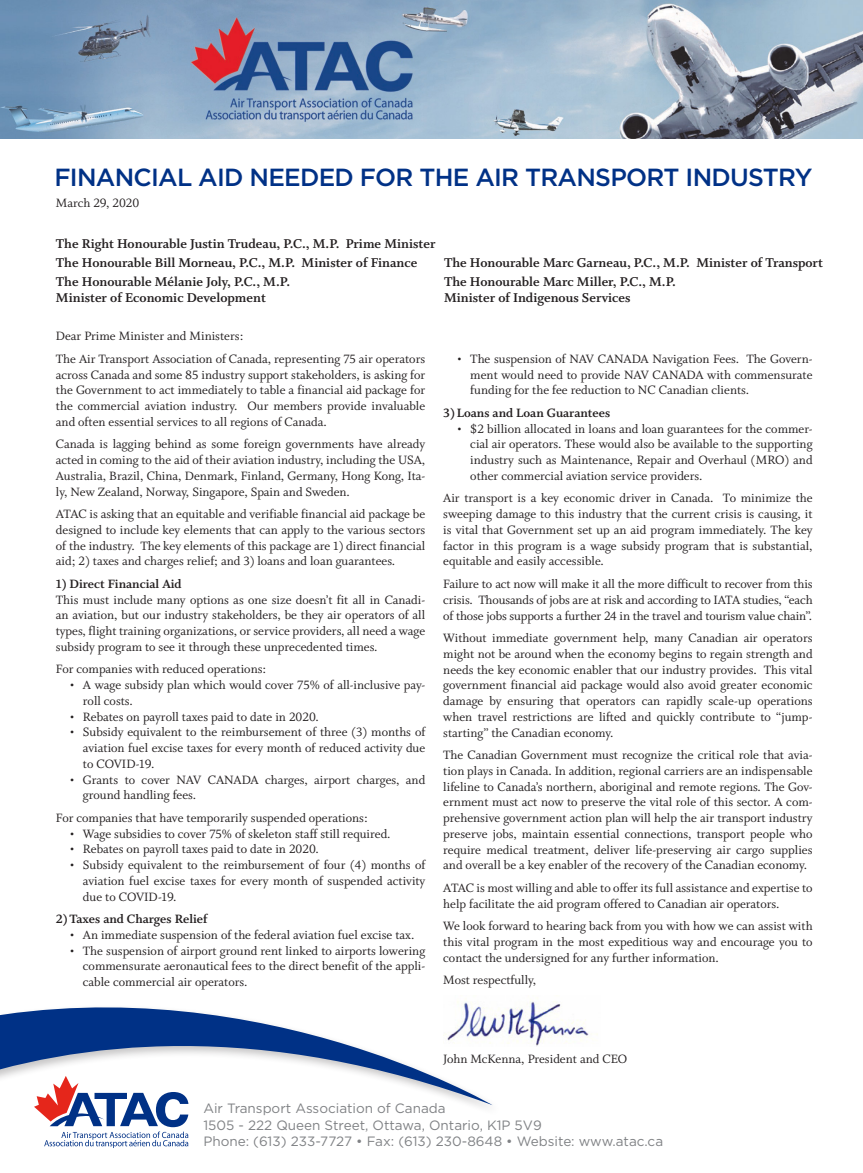
<style>
.page{position:relative;width:863px;height:1173px;background:#fff}
.page>*{position:absolute;margin:0;border:0;box-sizing:border-box;transform-origin:0 0}
.t1{font:500 24.75px "Gotham";letter-spacing:-.03em;color:#003186}
.t2{font:14.25px/15.8px "Whitman Bold LF";color:#231f20}
.t3{font:13.5px/15.8px "Whitman Roman LF";color:#231f20;text-align:justify}
.t4{font:13.5px/16.5px "Gotham";color:#808285}
.t5{font:13.5px "Whitman Bold LF";color:#231f20}
</style>
<div class="page">
<img style="left:502px;top:1000px;width:96px;height:46px">
<img style="left:0;top:0;width:862px;height:138px">
<svg style="left:44px;top:1116px;width:144px;height:32px"></svg>
<div style="left:0;top:1004px;width:502px;height:112px;background:#231f20;opacity:.26"></div>
<svg style="left:0;top:1001px;width:492px;height:104px"></svg>
<h1 class="t1" style="left:54px;top:161px;width:759px">FINANCIAL AID NEEDED FOR THE AIR TRANSPORT INDUSTRY</h1>
<p class="t3" style="left:56px;top:195px;width:85px">March 29, 2020</p>
<p class="t2" style="left:56px;top:235px;width:381px;line-height:18.9px">The Right Honourable Justin Trudeau, P.C., M.P. Prime Minister<br>The Honourable Bill Morneau, P.C., M.P. Minister of Finance</p>
<p class="t2" style="left:444px;top:255px;width:380px">The Honourable Marc Garneau, P.C., M.P. Minister of Transport</p>
<p class="t2" style="left:56px;top:274px;width:235px">The Honourable Mélanie Joly, P.C., M.P.<br>Minister of Economic Development</p>
<p class="t2" style="left:444px;top:274px;width:233px">The Honourable Marc Miller, P.C., M.P.<br>Minister of Indigenous Services</p>
<p class="t3" style="left:56px;top:325px;width:371px;line-height:22.5px">Dear Prime Minister and Ministers:<br>The Air Transport Association of Canada, representing 75 air operators</p>
<p class="t3" style="left:56px;top:367px;width:371px">across Canada and some 85 industry support stakeholders, is asking for the Government to act immediately to table a financial aid package for the commercial aviation industry. Our members provide invaluable and often essential services to all regions of Canada.</p>
<p class="t3" style="left:56px;top:437px;width:371px">Canada is lagging behind as some foreign governments have already acted in coming to the aid of their aviation industry, including the USA, Australia, Brazil, China, Denmark, Finland, Germany, Hong Kong, Ita&shy;ly, New Zealand, Norway, Singapore, Spain and Sweden.</p>
<p class="t3" style="left:56px;top:506px;width:371px">ATAC is asking that an equitable and verifiable financial aid package be designed to include key elements that can apply to the various sectors of the industry. The key elements of this package are 1) direct financial aid; 2) taxes and charges relief; and 3) loans and loan guarantees.</p>
<p class="t5" style="left:56px;top:576px;width:127px">1) Direct Financial Aid</p>
<p class="t3" style="left:56px;top:592px;width:371px">This must include many options as one size doesn’t fit all in Canadi&shy;an aviation, but our industry stakeholders, be they air operators of all types, flight training organizations, or service providers, all need a wage subsidy program to see it through these unprecedented times.</p>
<p class="t3" style="left:56px;top:662px;width:212px">For companies with reduced operations:</p>
<p class="t3" style="left:83px;top:677px;width:343px;text-indent:-14px">• A wage subsidy plan which would cover 75% of all-inclusive pay&shy;roll costs.</p>
<p class="t3" style="left:69px;top:709px;width:251px">• Rebates on payroll taxes paid to date in 2020.</p>
<p class="t3" style="left:83px;top:725px;width:344px;text-indent:-14px">• Subsidy equivalent to the reimbursement of three (3) months of aviation fuel excise taxes for every month of reduced activity due to COVID-19.</p>
<p class="t3" style="left:83px;top:772px;width:344px;text-indent:-14px">• Grants to cover NAV CANADA charges, airport charges, and ground handling fees.</p>
<p class="t3" style="left:56px;top:810px;width:313px">For companies that have temporarily suspended operations:</p>
<p class="t3" style="left:69px;top:826px;width:322px">• Wage subsidies to cover 75% of skeleton staff still required.</p>
<p class="t3" style="left:69px;top:842px;width:251px">• Rebates on payroll taxes paid to date in 2020.</p>
<p class="t3" style="left:83px;top:857px;width:344px;text-indent:-14px">• Subsidy equivalent to the reimbursement of four (4) months of aviation fuel excise taxes for every month of suspended activity due to COVID-19.</p>
<p class="t5" style="left:56px;top:912px;width:153px">2) Taxes and Charges Relief</p>
<p class="t3" style="left:69px;top:927px;width:346px">• An immediate suspension of the federal aviation fuel excise tax.</p>
<p class="t3" style="left:83px;top:943px;width:344px;text-indent:-14px">• The suspension of airport ground rent linked to airports lowering commensurate aeronautical fees to the direct benefit of the appli&shy;cable commercial air operators.</p>
<p class="t3" style="left:470px;top:351px;width:344px;text-indent:-14px">• The suspension of NAV CANADA Navigation Fees. The Govern&shy;ment would need to provide NAV CANADA with commensurate funding for the fee reduction to NC Canadian clients.</p>
<p class="t5" style="left:443px;top:405px;width:168px">3) Loans and Loan Guarantees</p>
<p class="t3" style="left:470px;top:421px;width:344px;text-indent:-14px">• $2 billion allocated in loans and loan guarantees for the commer&shy;cial air operators. These would also be available to the supporting industry such as Maintenance, Repair and Overhaul (MRO) and other commercial aviation service providers.</p>
<p class="t3" style="left:443px;top:491px;width:371px">Air transport is a key economic driver in Canada. To minimize the sweeping damage to this industry that the current crisis is causing, it is vital that Government set up an aid program immediately. The key factor in this program is a wage subsidy program that is substantial, equitable and easily accessible.</p>
<p class="t3" style="left:443px;top:576px;width:371px">Failure to act now will make it all the more difficult to recover from this crisis. Thousands of jobs are at risk and according to IATA studies, “each of those jobs supports a further 24 in the travel and tourism value chain”.</p>
<p class="t3" style="left:443px;top:630px;width:371px">Without immediate government help, many Canadian air operators might not be around when the economy begins to regain strength and needs the key economic enabler that our industry provides. This vital government financial aid package would also avoid greater economic damage by ensuring that operators can rapidly scale-up operations when travel restrictions are lifted and quickly contribute to “jump&shy;starting” the Canadian economy.</p>
<p class="t3" style="left:443px;top:747px;width:371px">The Canadian Government must recognize the critical role that avia&shy;tion plays in Canada. In addition, regional carriers are an indispensable lifeline to Canada’s northern, aboriginal and remote regions. The Gov&shy;ernment must act now to preserve the vital role of this sector. A com&shy;prehensive government action plan will help the air transport industry preserve jobs, maintain essential connections, transport people who require medical treatment, deliver life-preserving air cargo supplies and overall be a key enabler of the recovery of the Canadian economy.</p>
<p class="t3" style="left:443px;top:880px;width:371px">ATAC is most willing and able to offer its full assistance and expertise to help facilitate the aid program offered to Canadian air operators.</p>
<p class="t3" style="left:443px;top:918px;width:371px">We look forward to hearing back from you with how we can assist with this vital program in the most expeditious way and encourage you to contact the undersigned for any further information.</p>
<p class="t3" style="left:443px;top:972px;width:94px">Most respectfully,</p>
<p class="t3" style="left:443px;top:1051px;width:185px">John McKenna, President and CEO</p>
<p class="t4" style="left:203px;top:1100px;width:461px">Air Transport Association of Canada<br>1505 - 222 Queen Street, Ottawa, Ontario, K1P 5V9<br>Phone: (613) 233-7727 • Fax: (613) 230-8648 • Website: www.atac.ca</p>
</div>
